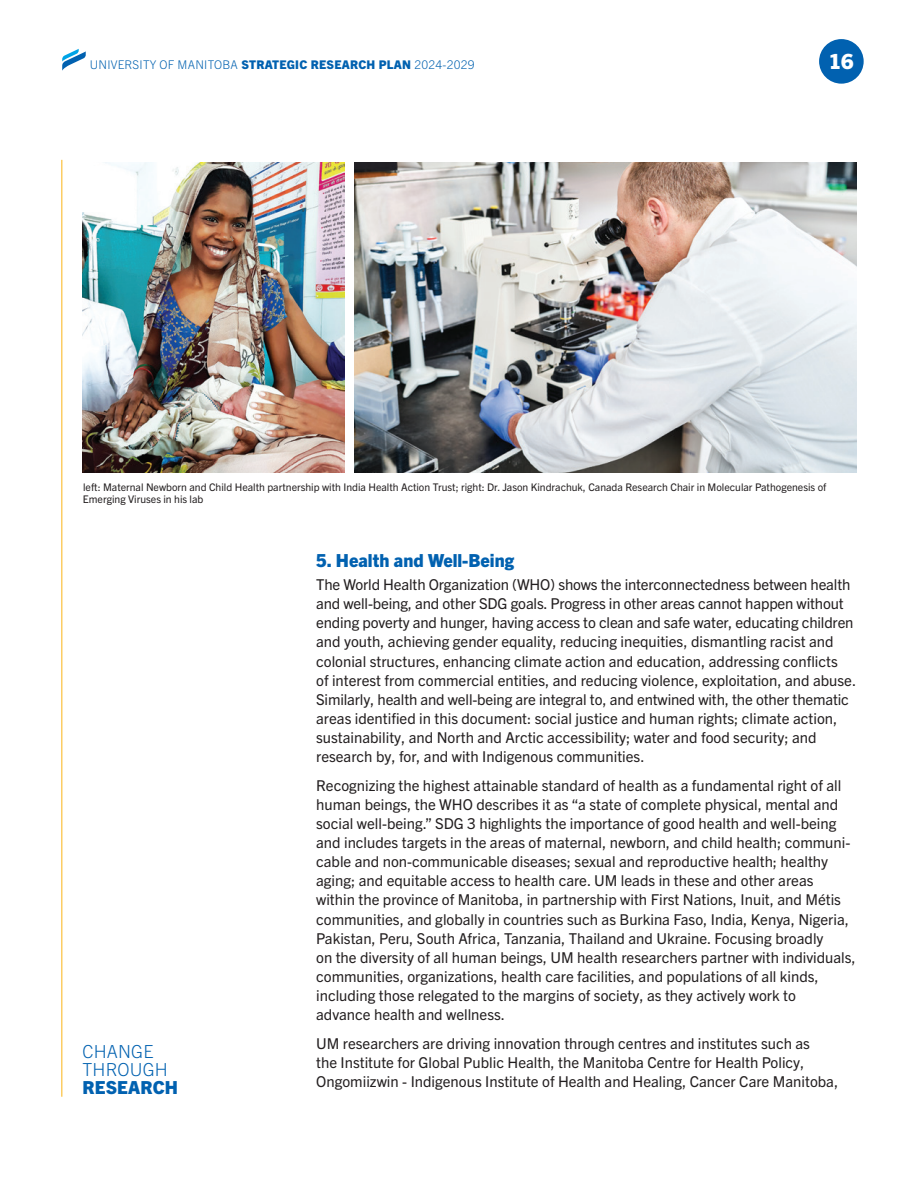
<style>
.page{position:relative;width:918px;height:1188px;background:#fff}
.page>*{position:absolute;margin:0;border:0;box-sizing:border-box;transform-origin:0 0}
.t1{font:800 21px "Trade Gothic Next LT Pro";color:#fff}
.Small_subhead{font:800 18px "Trade Gothic Next LT Pro";color:#0161b0}
.t2{font:300 18px/18px "Trade Gothic Next LT Pro";letter-spacing:.01em;color:#0161b0}
.Body_Copy{font:15px/19.2px "Trade Gothic Next LT Pro";color:#231f20}
.t3{font:300 12px "Trade Gothic Next LT Pro";letter-spacing:.02em;color:#0161b0}
.photo_captions{font:10.5px/12.8px "Trade Gothic Next LT Pro";color:#231f20}
.s1{font-weight:800}
</style>
<div class="page">
<div style="left:819px;top:39px;width:45px;height:45px;background:#0161b0;border-radius:50%"></div>
<svg style="left:62px;top:49px;width:24px;height:22px"></svg>
<hr style="left:61px;top:160px;width:1px;height:937px;background:#fbb416">
<img style="left:82px;top:162px;width:262px;height:310px">
<img style="left:354px;top:162px;width:502px;height:310px">
<p class="t3" style="left:90px;top:57px;width:386px">UNIVERSITY OF MANITOBA <span class="s1">STRATEGIC RESEARCH PLAN</span> 2024-2029</p>
<h1 class="t1" style="left:829px;top:47px;width:27px">16</h1>
<p class="photo_captions" style="left:83px;top:480px;width:745px">left: Maternal Newborn and Child Health partnership with India Health Action Trust; right: Dr. Jason Kindrachuk, Canada Research Chair in Molecular Pathogenesis of<br>Emerging Viruses in his lab</p>
<p class="t2" style="left:82px;top:1041px;width:87px">CHANGE<br>THROUGH</p>
<p class="Small_subhead" style="left:82px;top:1074px;width:97px">RESEARCH</p>
<h2 class="Small_subhead" style="left:316px;top:548px;width:199px">5. Health and Well-Being</h2>
<p class="Body_Copy" style="left:316px;top:574px;width:542px">The World Health Organization (WHO) shows the interconnectedness between health and well-being, and other SDG goals. Progress in other areas cannot happen without ending poverty and hunger, having access to clean and safe water, educating children and youth, achieving gender equality, reducing inequities, dismantling racist and colonial structures, enhancing climate action and education, addressing conflicts<br>of interest from commercial entities, and reducing violence, exploitation, and abuse.<br>Similarly, health and well-being are integral to, and entwined with, the other thematic areas identified in this document: social justice and human rights; climate action, sustainability, and North and Arctic accessibility; water and food security; and research by, for, and with Indigenous communities.</p>
<p class="Body_Copy" style="left:316px;top:775px;width:541px">Recognizing the highest attainable standard of health as a fundamental right of all human beings, the WHO describes it as “a state of complete physical, mental and social well-being.” SDG 3 highlights the importance of good health and well-being and includes targets in the areas of maternal, newborn, and child health; communi&shy;cable and non-communicable diseases; sexual and reproductive health; healthy aging; and equitable access to health care. UM leads in these and other areas within the province of Manitoba, in partnership with First Nations, Inuit, and Métis communities, and globally in countries such as Burkina Faso, India, Kenya, Nigeria, Pakistan, Peru, South Africa, Tanzania, Thailand and Ukraine. Focusing broadly<br>on the diversity of all human beings, UM health researchers partner with individuals, communities, organizations, health care facilities, and populations of all kinds, including those relegated to the margins of society, as they actively work to<br>advance health and wellness.</p>
<p class="Body_Copy" style="left:316px;top:1033px;width:524px">UM researchers are driving innovation through centres and institutes such as<br>the Institute for Global Public Health, the Manitoba Centre for Health Policy,<br>Ongomiizwin - Indigenous Institute of Health and Healing, Cancer Care Manitoba,</p>
</div>
